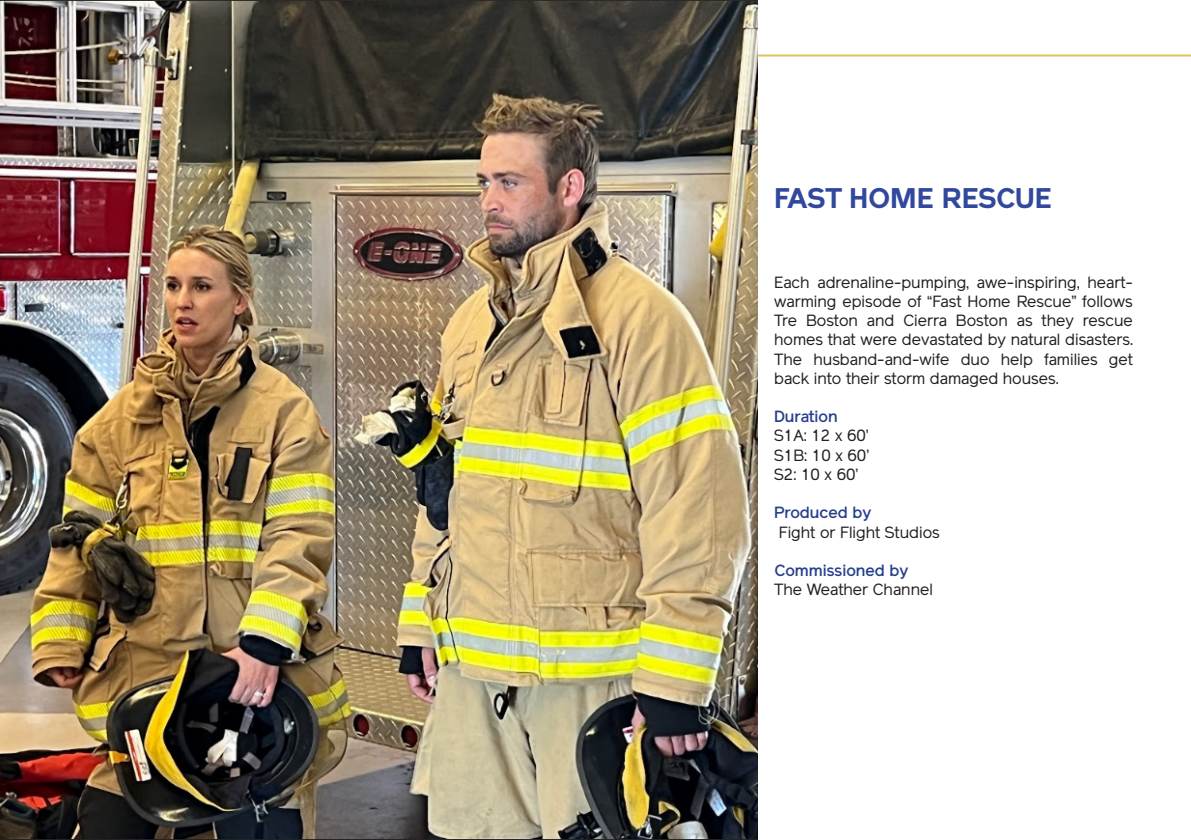
<style>
.page{position:relative;width:1191px;height:840px;background:#fff}
.page>*{position:absolute;margin:0;border:0;box-sizing:border-box;transform-origin:0 0}
.t1{font:700 28px "Reader";color:#31489e}
.t2{font:16px/19.2px "Reader";color:#231f20;text-align:justify}
.t3{font:500 16px "Reader";color:#253f8e}
</style>
<div class="page">
<hr style="left:0;top:54px;width:1191px;height:2px;background:#e6bf61">
<img style="left:0;top:0;width:757px;height:839px">
<p class="t1" style="left:774px;top:182px;width:279px">FAST HOME RESCUE</p>
<p class="t2" style="left:774px;top:272px;width:360px">Each adrenaline-pumping, awe-inspiring, heart&shy;warming episode of “Fast Home Rescue” follows Tre Boston and Cierra Boston as they rescue homes that were devastated by natural disasters.<br>The husband-and-wife duo help families get back into their storm damaged houses.</p>
<p class="t3" style="left:774px;top:407px;width:65px">Duration</p>
<p class="t2" style="left:774px;top:426px;width:96px">S1A: 12 x 60’</p>
<p class="t2" style="left:774px;top:445px;width:96px">S1B: 10 x 60’</p>
<p class="t2" style="left:774px;top:464px;width:86px">S2: 10 x 60’</p>
<p class="t3" style="left:774px;top:503px;width:99px">Produced by</p>
<p class="t2" style="left:778px;top:522px;width:162px">Fight or Flight Studios</p>
<p class="t3" style="left:774px;top:560px;width:136px">Commissioned by</p>
<p class="t2" style="left:774px;top:579px;width:160px">The Weather Channel</p>
</div>
